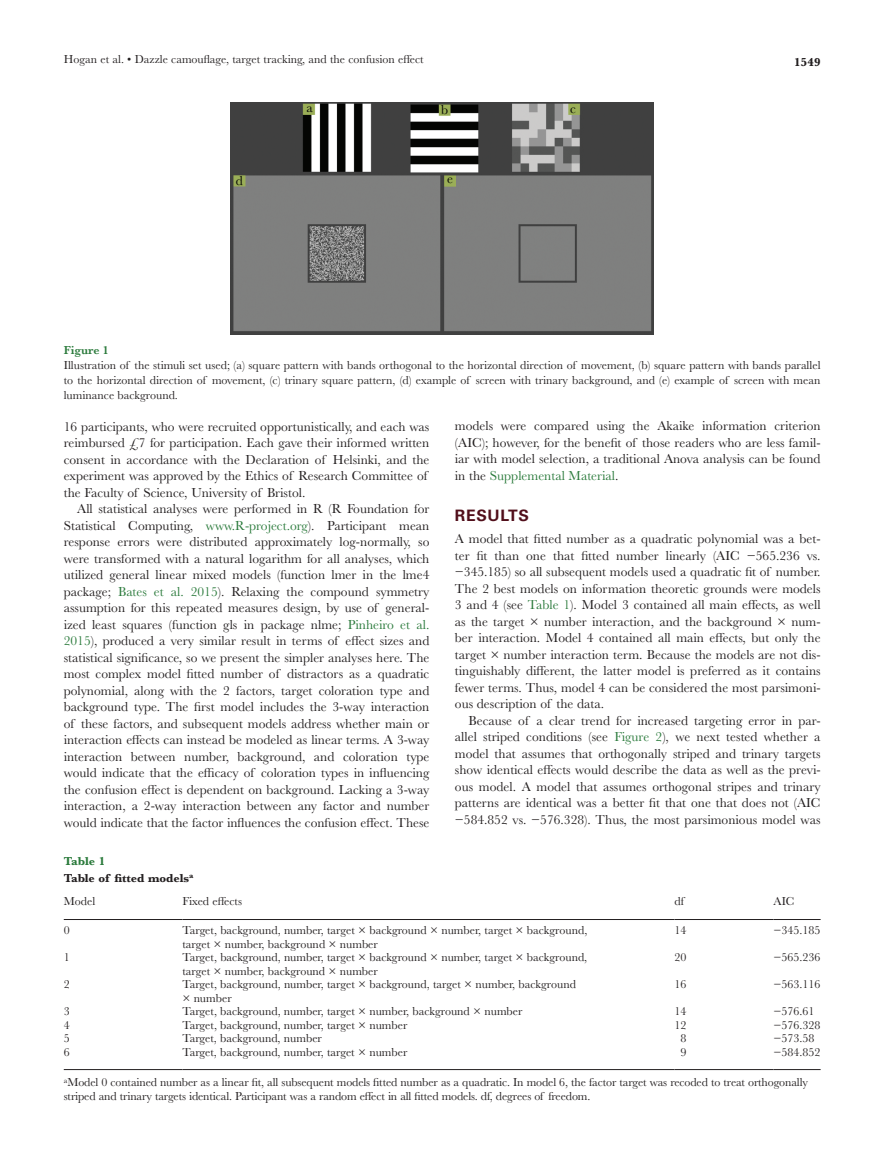
<style>
.page{position:relative;width:891px;height:1175px;background:#fff}
.page>*{position:absolute;margin:0;border:0;box-sizing:border-box;transform-origin:0 0}
.t1{font:700 15.75px "Univers LT Std";letter-spacing:.04em;color:#510f1b}
.t2{font:13.5px/16.5px "Baskerville MT Std";color:#231f20;text-align:justify}
.t3{font:13.5px "Baskerville MT Std";color:#040503}
.t4{font:12px/13.5px "Baskerville MT Std";color:#231f20}
.t5{font:700 12px/16.5px "Baskerville MT Std";letter-spacing:-.005em;color:#231f20}
.t6{font:600 12px "Baskerville MT Std";color:#2a7a3b}
.s1{color:#2a7a3b}
</style>
<div class="page">
<img style="left:230px;top:102px;width:424px;height:232px">
<hr style="left:64px;top:1069px;width:118px;height:1px;background:#231f20">
<hr style="left:182px;top:1069px;width:492px;height:1px;background:#231f20">
<hr style="left:674px;top:1069px;width:100px;height:1px;background:#231f20">
<hr style="left:774px;top:1069px;width:47px;height:1px;background:#231f20">
<hr style="left:64px;top:919px;width:118px;height:1px;background:#231f20">
<hr style="left:182px;top:919px;width:492px;height:1px;background:#231f20">
<hr style="left:674px;top:919px;width:100px;height:1px;background:#231f20">
<hr style="left:774px;top:919px;width:47px;height:1px;background:#231f20">
<p class="t4" style="left:64px;top:53px;width:362px">Hogan et al. • Dazzle camouflage, target tracking, and the confusion effect</p>
<p class="t3" style="left:307px;top:100px;width:8px">a</p>
<p class="t3" style="left:441px;top:102px;width:9px">b</p>
<p class="t3" style="left:570px;top:101px;width:7px">c</p>
<p class="t3" style="left:236px;top:173px;width:9px">d</p>
<p class="t3" style="left:447px;top:171px;width:7px">e</p>
<p class="t5" style="left:794px;top:54px;width:28px">1549</p>
<p class="t6" style="left:64px;top:343px;width:47px">Figure 1</p>
<p class="t4" style="left:64px;top:358px;width:758px;line-height:15px;text-align:justify">Illustration of the stimuli set used; (a) square pattern with bands orthogonal to the horizontal direction of movement, (b) square pattern with bands parallel to the horizontal direction of movement, (c) trinary square pattern, (d) example of screen with trinary background, and (e) example of screen with mean luminance background.</p>
<p class="t2" style="left:64px;top:418px;width:367px;text-align:left">16 participants, who were recruited opportunistically, and each was reimbursed £7 for participation. Each gave their informed written consent in accordance with the Declaration of Helsinki, and the experiment was approved by the Ethics of Research Committee of the Faculty of Science, University of Bristol.</p>
<p class="t2" style="left:64px;top:500px;width:367px;text-indent:14px">All statistical analyses were performed in R (R Foundation for Statistical Computing, <span class="s1">www.R-project.org</span>). Participant mean response errors were distributed approximately log-normally, so were transformed with a natural logarithm for all analyses, which utilized general linear mixed models (function lmer in the lme4 package; <span class="s1">Bates et al. 2015</span>). Relaxing the compound symmetry assumption for this repeated measures design, by use of general&shy;ized least squares (function gls in package nlme; <span class="s1">Pinheiro et al.<br>2015</span>), produced a very similar result in terms of effect sizes and statistical significance, so we present the simpler analyses here. The most complex model fitted number of distractors as a quadratic polynomial, along with the 2 factors, target coloration type and background type. The first model includes the 3-way interaction of these factors, and subsequent models address whether main or interaction effects can instead be modeled as linear terms. A 3-way interaction between number, background, and coloration type would indicate that the efficacy of coloration types in influencing the confusion effect is dependent on background. Lacking a 3-way interaction, a 2-way interaction between any factor and number would indicate that the factor influences the confusion effect. These</p>
<p class="t2" style="left:455px;top:418px;width:367px">models were compared using the Akaike information criterion (AIC); however, for the benefit of those readers who are less famil&shy;iar with model selection, a traditional Anova analysis can be found in the <span class="s1">Supplemental Material</span>.</p>
<p class="t1" style="left:455px;top:506px;width:76px">RESULTS</p>
<p class="t2" style="left:455px;top:530px;width:367px">A model that fitted number as a quadratic polynomial was a bet&shy;ter fit than one that fitted number linearly (AIC −565.236 vs. −345.185) so all subsequent models used a quadratic fit of number.<br>The 2 best models on information theoretic grounds were models 3 and 4 (see <span class="s1">Table 1</span>). Model 3 contained all main effects, as well as the target × number interaction, and the background × num&shy;ber interaction. Model 4 contained all main effects, but only the target × number interaction term. Because the models are not dis&shy;tinguishably different, the latter model is preferred as it contains fewer terms. Thus, model 4 can be considered the most parsimoni&shy;ous description of the data.</p>
<p class="t2" style="left:455px;top:712px;width:367px;text-indent:14px">Because of a clear trend for increased targeting error in par&shy;allel striped conditions (see <span class="s1">Figure 2</span>), we next tested whether a model that assumes that orthogonally striped and trinary targets show identical effects would describe the data as well as the previ&shy;ous model. A model that assumes orthogonal stripes and trinary patterns are identical was a better fit that one that does not (AIC −584.852 vs. −576.328). Thus, the most parsimonious model was</p>
<p class="t5" style="left:64px;top:853px;width:131px"><span class="s1">Table 1<br></span>Table of fitted models<sup>a</sup></p>
<p class="t4" style="left:64px;top:894px;width:33px">Model</p>
<p class="t4" style="left:182px;top:894px;width:61px">Fixed effects</p>
<p class="t4" style="left:674px;top:894px;width:11px">df</p>
<p class="t4" style="left:774px;top:894px;width:22px">AIC</p>
<p class="t4" style="left:64px;top:923px;width:7px">0</p>
<p class="t4" style="left:182px;top:923px;width:406px">Target, background, number, target × background × number, target × background, target × number, background × number</p>
<p class="t4" style="left:674px;top:923px;width:13px">14</p>
<p class="t4" style="left:774px;top:923px;width:49px">−345.185</p>
<p class="t4" style="left:64px;top:950px;width:7px">1</p>
<p class="t4" style="left:182px;top:950px;width:406px">Target, background, number, target × background × number, target × background, target × number, background × number</p>
<p class="t4" style="left:674px;top:950px;width:13px">20</p>
<p class="t4" style="left:774px;top:950px;width:49px">−565.236</p>
<p class="t4" style="left:64px;top:977px;width:7px">2</p>
<p class="t4" style="left:182px;top:977px;width:395px">Target, background, number, target × background, target × number, background × number</p>
<p class="t4" style="left:674px;top:977px;width:13px">16</p>
<p class="t4" style="left:774px;top:977px;width:49px">−563.116</p>
<p class="t4" style="left:64px;top:1004px;width:7px">3</p>
<p class="t4" style="left:182px;top:1004px;width:342px">Target, background, number, target × number, background × number</p>
<p class="t4" style="left:674px;top:1004px;width:13px">14</p>
<p class="t4" style="left:774px;top:1004px;width:43px">−576.61</p>
<p class="t4" style="left:64px;top:1018px;width:7px">4</p>
<p class="t4" style="left:182px;top:1018px;width:227px">Target, background, number, target × number</p>
<p class="t4" style="left:674px;top:1018px;width:13px">12</p>
<p class="t4" style="left:774px;top:1018px;width:49px">−576.328</p>
<p class="t4" style="left:64px;top:1031px;width:7px">5</p>
<p class="t4" style="left:182px;top:1031px;width:141px">Target, background, number</p>
<p class="t4" style="left:680px;top:1031px;width:7px">8</p>
<p class="t4" style="left:774px;top:1031px;width:43px">−573.58</p>
<p class="t4" style="left:64px;top:1045px;width:7px">6</p>
<p class="t4" style="left:182px;top:1045px;width:227px">Target, background, number, target × number</p>
<p class="t4" style="left:680px;top:1045px;width:7px">9</p>
<p class="t4" style="left:774px;top:1045px;width:49px">−584.852</p>
<p class="t4" style="left:64px;top:1075px;width:746px"><sup>a</sup>Model 0 contained number as a linear fit, all subsequent models fitted number as a quadratic. In model 6, the factor target was recoded to treat orthogonally striped and trinary targets identical. Participant was a random effect in all fitted models. df, degrees of freedom.</p>
</div>
